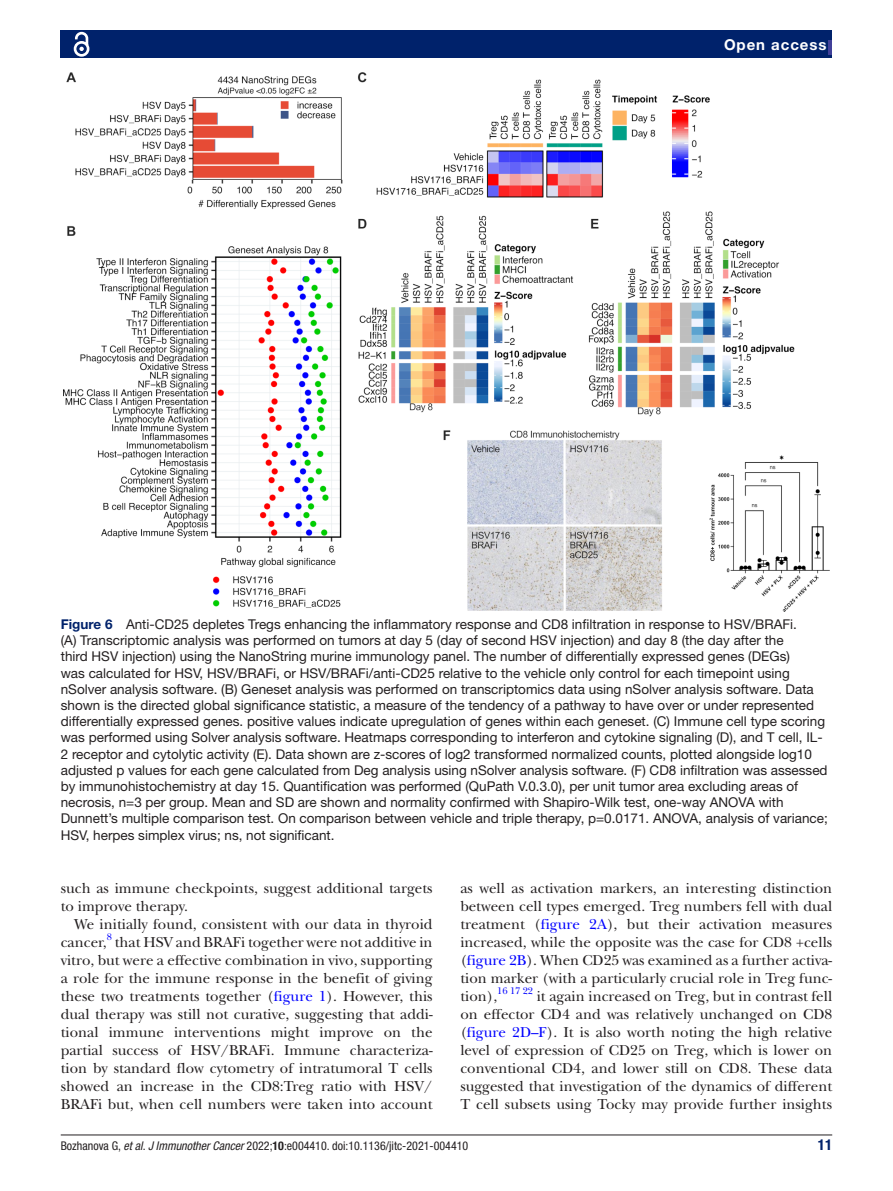
<style>
.page{position:relative;width:893px;height:1191px;background:#fff}
.page>*{position:absolute;margin:0;border:0;box-sizing:border-box;transform-origin:0 0}
.t1{font:15px/18px "New Baskerville";color:#231f20;text-align:justify}
.t2{font:700 15px "Helvetica Neue LT Std";letter-spacing:.065em;color:#fff}
.t3{font:700 condensed 15px "Helvetica Neue LT Std";color:#00226b}
.t4{font:13.5px/16.2px "Helvetica Neue LT Std";color:#231f20}
.t5{font:condensed 12px "Helvetica Neue LT Std";color:#231f20}
.t6{font:9.9px "New Baskerville";color:#00f}
.s1{font-weight:700;color:#00226b}
.s2{color:#00f}
.s3{font-style:italic}
.s4{font-weight:700}
</style>
<div class="page">
<hr style="left:61px;top:1134px;width:771px;height:1px;background:#231f20">
<div style="left:61px;top:31px;width:771px;height:27px;background:#00226b"></div>
<hr style="left:828px;top:40px;width:4px;height:15px;background:#414099">
<svg style="left:73px;top:31px;width:17px;height:26px"></svg>
<img style="left:64px;top:73px;width:765px;height:538px">
<p class="t2" style="left:724px;top:35px;width:104px">Open access</p>
<p class="t4" style="left:61px;top:616px;width:768px"><span class="s1">Figure 6</span> Anti-CD25 depletes Tregs enhancing the inflammatory response and CD8 infiltration in response to HSV/BRAFi.<br>(A) Transcriptomic analysis was performed on tumors at day 5 (day of second HSV injection) and day 8 (the day after the<br>third HSV injection) using the NanoString murine immunology panel. The number of differentially expressed genes (DEGs)<br>was calculated for HSV, HSV/BRAFi, or HSV/BRAFi/anti-CD25 relative to the vehicle only control for each timepoint using nSolver analysis software. (B) Geneset analysis was performed on transcriptomics data using nSolver analysis software. Data shown is the directed global significance statistic, a measure of the tendency of a pathway to have over or under represented differentially expressed genes. positive values indicate upregulation of genes within each geneset. (C) Immune cell type scoring was performed using Solver analysis software. Heatmaps corresponding to interferon and cytokine signaling (D), and T cell, IL-2 receptor and cytolytic activity (E). Data shown are z-scores of log2 transformed normalized counts, plotted alongside log10 adjusted p values for each gene calculated from Deg analysis using nSolver analysis software. (F) CD8 infiltration was assessed by immunohistochemistry at day 15. Quantification was performed (QuPath V.0.3.0), per unit tumor area excluding areas of necrosis, n=3 per group. Mean and SD are shown and normality confirmed with Shapiro-Wilk test, one-way ANOVA with Dunnett’s multiple comparison test. On comparison between vehicle and triple therapy, p=0.0171. ANOVA, analysis of variance; HSV, herpes simplex virus; ns, not significant.</p>
<p class="t1" style="left:61px;top:879px;width:373px">such as immune checkpoints, suggest additional targets to improve therapy.</p>
<p class="t1" style="left:61px;top:915px;width:373px;text-indent:14px">We initially found, consistent with our data in thyroid cancer,</p>
<p class="t6" style="left:107px;top:931px;width:7px">8</p>
<p class="t1" style="left:61px;top:933px;width:373px;text-indent:54px">that HSV and BRAFi together were not additive in vitro, but were a effective combination in vivo, supporting a role for the immune response in the benefit of giving these two treatments together (<span class="s2">figure 1</span>). However, this dual therapy was still not curative, suggesting that addi&shy;tional immune interventions might improve on the partial success of HSV/BRAFi. Immune characteriza&shy;tion by standard flow cytometry of intratumoral T cells showed an increase in the CD8:Treg ratio with HSV/ BRAFi but, when cell numbers were taken into account</p>
<p class="t1" style="left:460px;top:879px;width:373px">as well as activation markers, an interesting distinction between cell types emerged. Treg numbers fell with dual treatment (<span class="s2">figure 2A</span>), but their activation measures increased, while the opposite was the case for CD8 +cells (<span class="s2">figure 2B</span>). When CD25 was examined as a further activa&shy;tion marker (with a particularly crucial role in Treg func&shy;tion),</p>
<p class="t6" style="left:497px;top:985px;width:37px">16 17 22</p>
<p class="t1" style="left:460px;top:987px;width:373px;text-indent:76px">it again increased on Treg, but in contrast fell on effector CD4 and was relatively unchanged on CD8 (<span class="s2">figure 2D–F</span>). It is also worth noting the high relative level of expression of CD25 on Treg, which is lower on conventional CD4, and lower still on CD8. These data suggested that investigation of the dynamics of different T cell subsets using Tocky may provide further insights</p>
<p class="t5" style="left:61px;top:1138px;width:409px">Bozhanova G, <span class="s3">et al</span>. <span class="s3">J Immunother Cancer</span> 2022;<span class="s4">10</span>:e004410. doi:10.1136/jitc-2021-004410</p>
<p class="t3" style="left:818px;top:1135px;width:16px">11</p>
</div>
